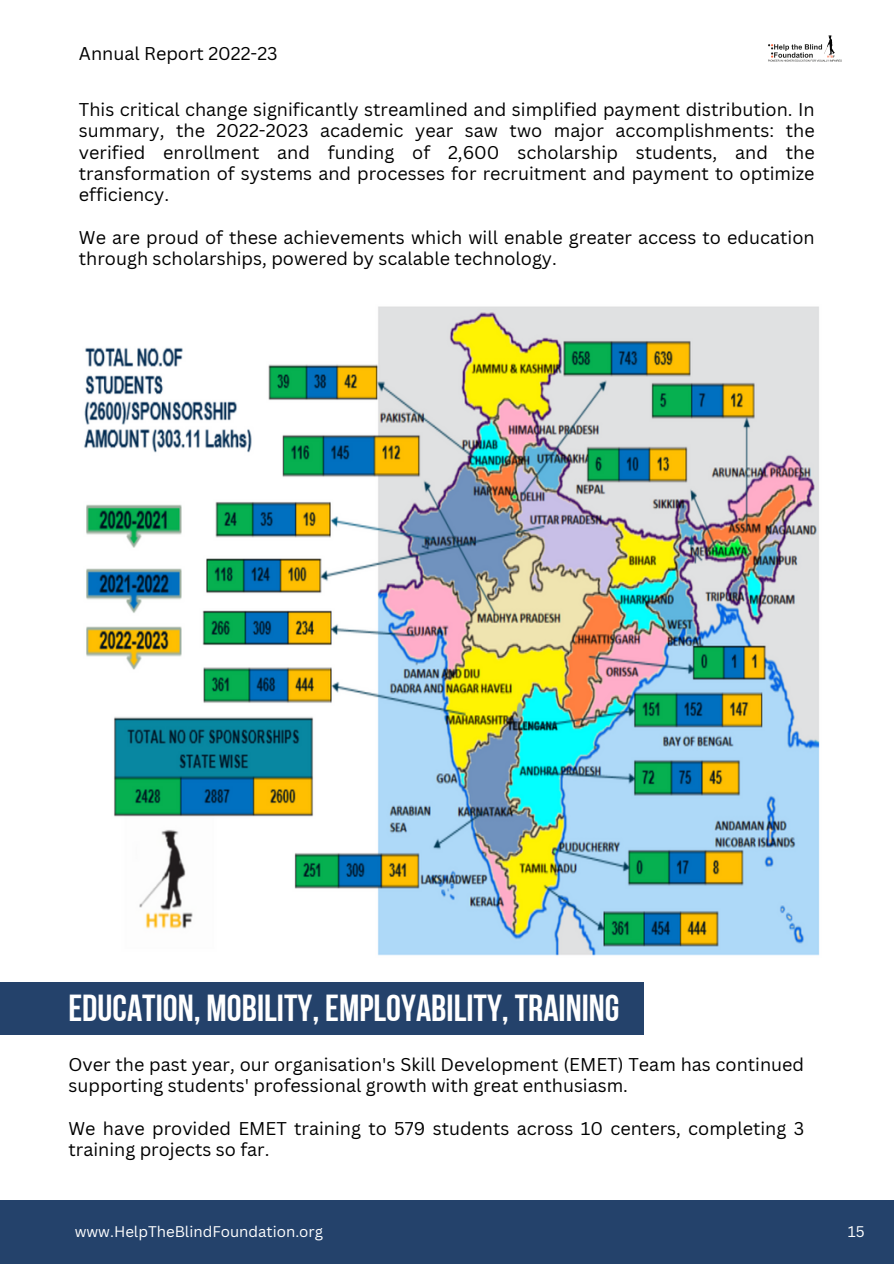
<style>
.page{position:relative;width:894px;height:1264px;background:#fff}
.page>*{position:absolute;margin:0;border:0;box-sizing:border-box;transform-origin:0 0}
.t1{font:37.5px "Bebas Neue Cyrillic";color:#fff}
.t2{font:18px/21.3px "Canva Sans";color:#000}
.t3{font:15px "Canva Sans";color:#fff}
</style>
<div class="page">
<div style="left:0;top:1200px;width:893px;height:63px;background:#24426b"></div>
<img style="left:768px;top:35px;width:74px;height:27px">
<img style="left:84px;top:306px;width:736px;height:650px">
<div style="left:0;top:982px;width:643px;height:52px;background:#24426b"></div>
<h1 class="t2" style="left:79px;top:42px;width:200px">Annual Report 2022-23</h1>
<h2 class="t2" style="left:79px;top:98px;width:737px;text-align:justify">This critical change significantly streamlined and simplified payment distribution. In summary, the 2022-2023 academic year saw two major accomplishments: the verified enrollment and funding of 2,600 scholarship students, and the transformation of systems and processes for recruitment and payment to optimize efficiency.</h2>
<p class="t2" style="left:79px;top:226px;width:737px">We are proud of these achievements which will enable greater access to education through scholarships, powered by scalable technology.</p>
<p class="t1" style="left:68px;top:993px;width:552px">EDUCATION, MOBILITY, EMPLOYABILITY, TRAINING</p>
<h2 class="t2" style="left:68px;top:1053px;width:737px">Over the past year, our organisation's Skill Development (EMET) Team has continued supporting students' professional growth with great enthusiasm.</h2>
<p class="t2" style="left:68px;top:1117px;width:737px">We have provided EMET training to 579 students across 10 centers, completing 3 training projects so far.</p>
<h2 class="t3" style="left:75px;top:1221px;width:250px">www.HelpTheBlindFoundation.org</h2>
<p class="t3" style="left:847px;top:1221px;width:18px">15</p>
</div>
